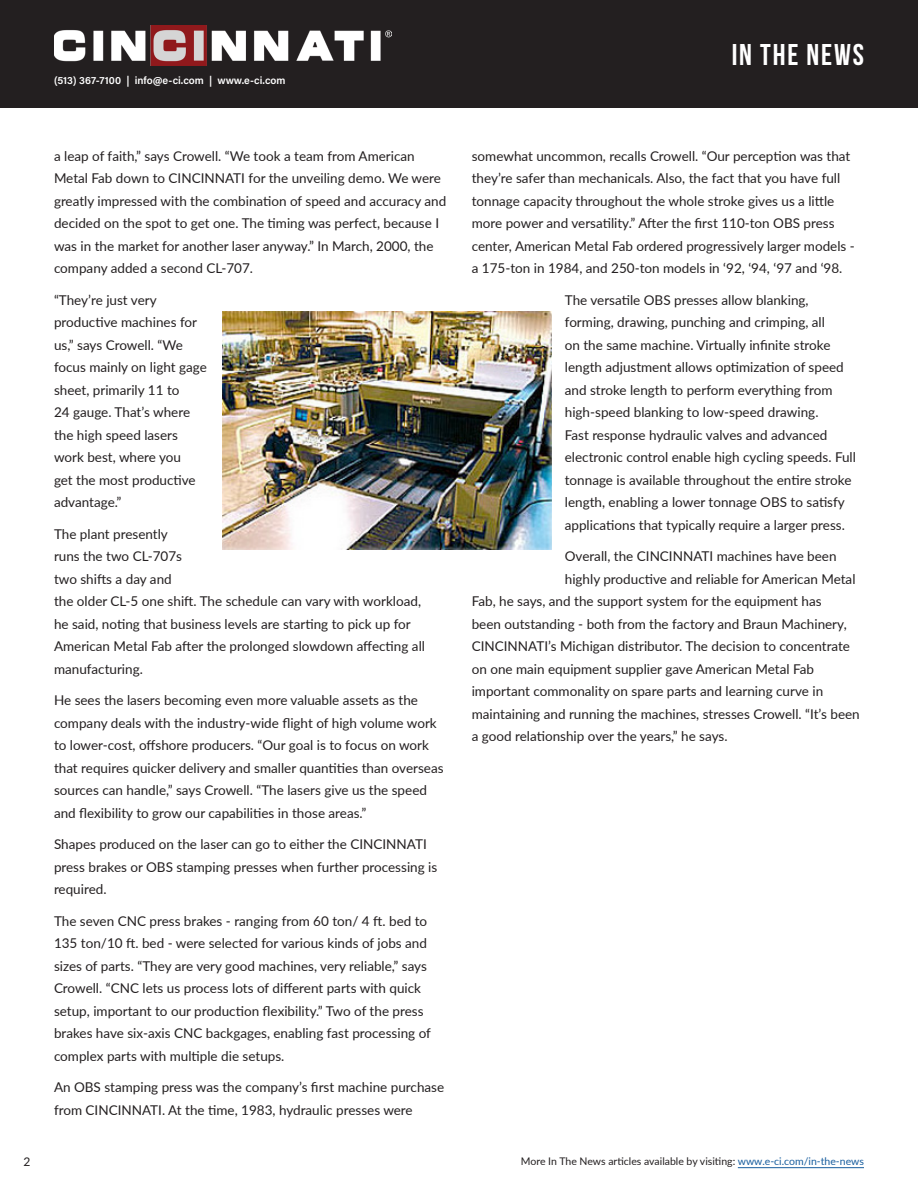
<style>
.page{position:relative;width:918px;height:1188px;background:#fff}
.page>*{position:absolute;margin:0;border:0;box-sizing:border-box;transform-origin:0 0}
.t1{font:30px "Bebas Neue";letter-spacing:.06em;color:#fff}
.Body{font:13.5px/22.5px "Lato";color:#231f20}
.t2{font:12px "Lato";color:#231f20}
.t3{font:10.5px "Lato";color:#231f20}
.t4{font:600 10.5px "Acumin Pro";color:#fff}
.s1{color:#175d9e}
</style>
<div class="page">
<div style="left:0;top:0;width:918px;height:108px;background:#231f20"></div>
<img style="left:54px;top:26px;width:338px;height:40px">
<hr style="left:738px;top:1167px;width:126px;height:1px;background:#175d9e">
<img style="left:223px;top:311px;width:328px;height:239px">
<p class="t4" style="left:54px;top:72px;width:233px">(513) 367-7100 | info@e-ci.com | www.e-ci.com</p>
<p class="Body" style="left:54px;top:144px;width:394px">a leap of faith,” says Crowell. “We took a team from American Metal Fab down to CINCINNATI for the unveiling demo. We were greatly impressed with the combination of speed and accuracy and decided on the spot to get one. The timing was perfect, because I was in the market for another laser anyway.” In March, 2000, the company added a second CL-707.</p>
<p class="Body" style="left:54px;top:288px;width:154px">“They’re just very productive machines for us,” says Crowell. “We focus mainly on light gage sheet, primarily 11 to<br>24 gauge. That’s where the high speed lasers work best, where you<br>get the most productive advantage.”</p>
<p class="Body" style="left:54px;top:522px;width:373px">The plant presently<br>runs the two CL-707s<br>two shifts a day and<br>the older CL-5 one shift. The schedule can vary with workload, he said, noting that business levels are starting to pick up for American Metal Fab after the prolonged slowdown affecting all manufacturing.</p>
<p class="Body" style="left:54px;top:689px;width:391px">He sees the lasers becoming even more valuable assets as the company deals with the industry-wide flight of high volume work to lower-cost, offshore producers. “Our goal is to focus on work that requires quicker delivery and smaller quantities than overseas sources can handle,” says Crowell. “The lasers give us the speed and flexibility to grow our capabilities in those areas.”</p>
<p class="Body" style="left:54px;top:833px;width:385px">Shapes produced on the laser can go to either the CINCINNATI press brakes or OBS stamping presses when further processing is required.</p>
<p class="Body" style="left:54px;top:909px;width:378px">The seven CNC press brakes - ranging from 60 ton/ 4 ft. bed to 135 ton/10 ft. bed - were selected for various kinds of jobs and sizes of parts. “They are very good machines, very reliable,” says Crowell. “CNC lets us process lots of different parts with quick setup, important to our production flexibility.” Two of the press brakes have six-axis CNC backgages, enabling fast processing of complex parts with multiple die setups.</p>
<p class="Body" style="left:54px;top:1076px;width:392px">An OBS stamping press was the company’s first machine purchase from CINCINNATI. At the time, 1983, hydraulic presses were</p>
<h1 class="t1" style="left:732px;top:38px;width:134px">IN THE NEWS</h1>
<p class="Body" style="left:472px;top:144px;width:385px">somewhat uncommon, recalls Crowell. “Our perception was that they’re safer than mechanicals. Also, the fact that you have full tonnage capacity throughout the whole stroke gives us a little more power and versatility.” After the first 110-ton OBS press center, American Metal Fab ordered progressively larger models - a 175-ton in 1984, and 250-ton models in ‘92, ‘94, ‘97 and ‘98.</p>
<p class="Body" style="left:565px;top:288px;width:293px">The versatile OBS presses allow blanking, forming, drawing, punching and crimping, all<br>on the same machine. Virtually infinite stroke length adjustment allows optimization of speed and stroke length to perform everything from high-speed blanking to low-speed drawing.<br>Fast response hydraulic valves and advanced electronic control enable high cycling speeds. Full tonnage is available throughout the entire stroke length, enabling a lower tonnage OBS to satisfy applications that typically require a larger press.</p>
<p class="Body" style="left:565px;top:545px;width:273px">Overall, the CINCINNATI machines have been</p>
<p class="Body" style="left:565px;top:567px;width:292px">highly productive and reliable for American Metal</p>
<p class="Body" style="left:472px;top:590px;width:351px">Fab, he says, and the support system for the equipment has</p>
<p class="Body" style="left:472px;top:612px;width:377px">been outstanding - both from the factory and Braun Machinery,</p>
<p class="Body" style="left:472px;top:635px;width:380px">CINCINNATI’s Michigan distributor. The decision to concentrate</p>
<p class="Body" style="left:472px;top:657px;width:344px">on one main equipment supplier gave American Metal Fab</p>
<p class="Body" style="left:472px;top:680px;width:353px">important commonality on spare parts and learning curve in</p>
<p class="Body" style="left:472px;top:702px;width:390px">maintaining and running the machines, stresses Crowell. “It’s been</p>
<p class="Body" style="left:472px;top:725px;width:257px">a good relationship over the years,” he says.</p>
<p class="t2" style="left:24px;top:1153px;width:8px">2</p>
<p class="t3" style="left:521px;top:1154px;width:345px">More In The News articles available by visiting: <span class="s1">www.e-ci.com/in-the-news</span></p>
</div>
